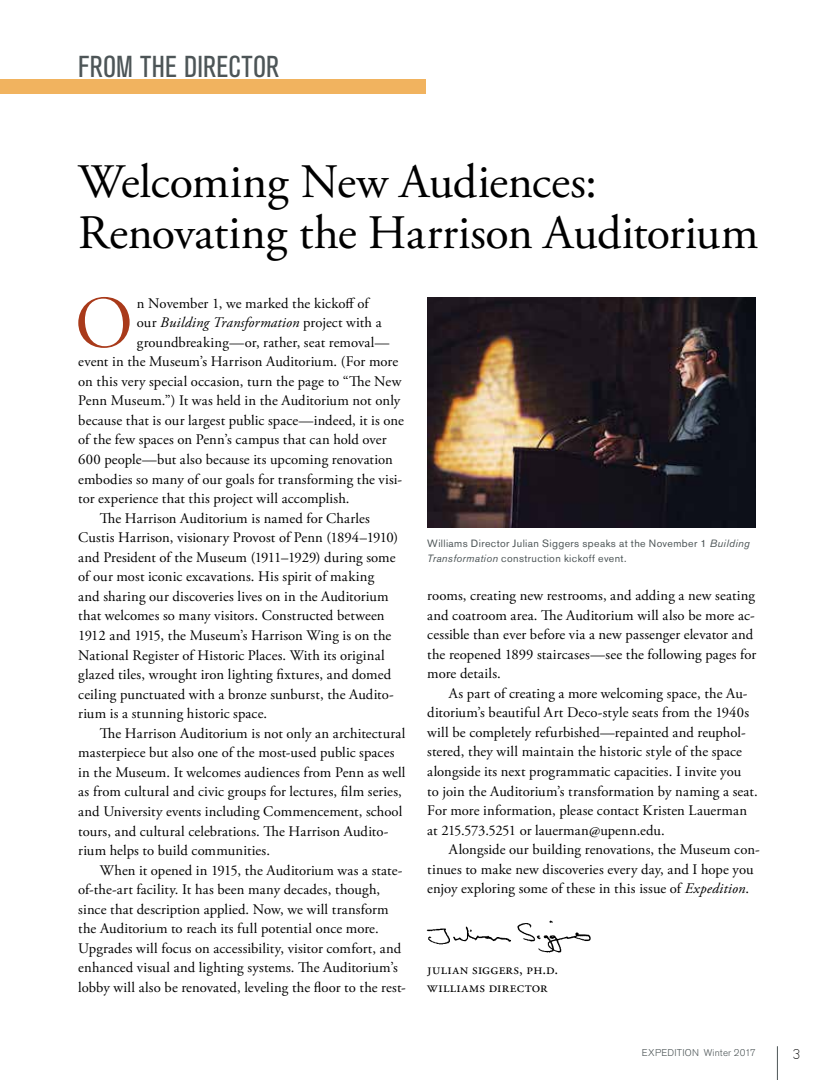
<style>
.page{position:relative;width:837px;height:1080px;background:#fff}
.page>*{position:absolute;margin:0;border:0;box-sizing:border-box;transform-origin:0 0}
.t1{font:73.65px "Adobe Garamond Titling";color:#a93a1a}
.t2{font:48px/51px "Adobe Garamond Pro";letter-spacing:-.005em;color:#000}
.t3{font:condensed 30px "Akzidenz Grotesk BE";letter-spacing:.005em;color:#4d5557}
.t4{font:15px/18px "Adobe Garamond Pro";letter-spacing:.02em;color:#000}
.t5{font:14.7px/19.5px "Adobe Garamond Pro";letter-spacing:-.01em;color:#000}
.t6{font:14.7px/19.5px "Adobe Garamond Pro";letter-spacing:-.05em;color:#000}
.t7{font:14.7px "Adobe Garamond Pro";letter-spacing:-.03em;color:#000}
.t8{font:14.7px "Adobe Garamond Pro";letter-spacing:-.045em;color:#000}
.t9{font:italic 14.7px "Adobe Garamond Pro";letter-spacing:.015em;color:#000}
.t10{font:13.5px "Alexandria FLF";color:#000}
.t11{font:10.5px/15px "Akzidenz Grotesk BE";letter-spacing:.035em;color:#4d5557}
.t12{font:300 9.75px "Akzidenz Grotesk BE";letter-spacing:.025em;color:#4d5557}
.s1{font-style:normal}
.s2{font-style:italic}
</style>
<div class="page">
<hr style="left:777px;top:1046px;width:1px;height:34px;background:#4d5557">
<div style="left:0;top:79px;width:425px;height:15px;background:#f1b35f"></div>
<img style="left:426px;top:920px;width:165px;height:33px">
<img style="left:427px;top:297px;width:329px;height:230px">
<h3 class="t3" style="left:78px;top:49px;width:203px">FROM THE DIRECTOR</h3>
<h2 class="t2" style="left:78px;top:158px;width:682px">Welcoming New Audiences:<br>Renovating the Harrison Auditorium</h2>
<h1 class="t1" style="left:75px;top:282px;width:60px">O</h1>
<p class="t5" style="left:137px;top:294px;width:235px">n November 1, we marked the kickoff of</p>
<p class="t9" style="left:137px;top:314px;width:246px"><span class="s1">our</span> Building Transformation <span class="s1">project with a</span></p>
<p class="t5" style="left:137px;top:333px;width:254px">groundbreaking—or, rather, seat removal—</p>
<p class="t5" style="left:78px;top:352px;width:321px">event in the Museum’s Harrison Auditorium. (For more</p>
<p class="t5" style="left:78px;top:372px;width:325px">on this very special occasion, turn the page to “The New</p>
<p class="t5" style="left:78px;top:391px;width:324px">Penn Museum.”) It was held in the Auditorium not only</p>
<p class="t5" style="left:78px;top:411px;width:327px">because that is our largest public space—indeed, it is one</p>
<p class="t5" style="left:78px;top:431px;width:310px">of the few spaces on Penn’s campus that can hold over</p>
<p class="t5" style="left:78px;top:450px;width:316px">600 people—but also because its upcoming renovation</p>
<p class="t5" style="left:78px;top:470px;width:325px">embodies so many of our goals for transforming the visi-</p>
<p class="t5" style="left:78px;top:489px;width:273px">tor experience that this project will accomplish.</p>
<p class="t5" style="left:100px;top:509px;width:271px">The Harrison Auditorium is named for Charles</p>
<p class="t5" style="left:78px;top:528px;width:321px">Custis Harrison, visionary Provost of Penn (1894–1910)</p>
<p class="t7" style="left:78px;top:548px;width:319px">and President of the Museum (1911–1929) during some</p>
<p class="t5" style="left:78px;top:567px;width:298px">of our most iconic excavations. His spirit of making</p>
<p class="t5" style="left:78px;top:587px;width:312px">and sharing our discoveries lives on in the Auditorium</p>
<p class="t5" style="left:78px;top:607px;width:308px">that welcomes so many visitors. Constructed between</p>
<p class="t8" style="left:78px;top:627px;width:314px">1912 and 1915, the Museum’s Harrison Wing is on the</p>
<p class="t5" style="left:78px;top:646px;width:308px">National Register of Historic Places. With its original</p>
<p class="t5" style="left:78px;top:665px;width:314px">glazed tiles, wrought iron lighting fixtures, and domed</p>
<p class="t5" style="left:78px;top:685px;width:317px">ceiling punctuated with a bronze sunburst, the Audito-</p>
<p class="t5" style="left:78px;top:704px;width:190px">rium is a stunning historic space.</p>
<p class="t5" style="left:100px;top:724px;width:307px">The Harrison Auditorium is not only an architectural</p>
<p class="t5" style="left:78px;top:743px;width:318px">masterpiece but also one of the most-used public spaces</p>
<p class="t5" style="left:78px;top:763px;width:329px">in the Museum. It welcomes audiences from Penn as well</p>
<p class="t5" style="left:78px;top:783px;width:325px">as from cultural and civic groups for lectures, film series,</p>
<p class="t5" style="left:78px;top:802px;width:325px">and University events including Commencement, school</p>
<p class="t5" style="left:78px;top:822px;width:312px">tours, and cultural celebrations. The Harrison Audito-</p>
<p class="t5" style="left:78px;top:841px;width:193px">rium helps to build communities.</p>
<p class="t5" style="left:100px;top:861px;width:304px">When it opened in 1915, the Auditorium was a state-</p>
<p class="t5" style="left:78px;top:880px;width:303px">of-the-art facility. It has been many decades, though,</p>
<p class="t5" style="left:78px;top:900px;width:312px">since that description applied. Now, we will transform</p>
<p class="t5" style="left:78px;top:919px;width:302px">the Auditorium to reach its full potential once more.</p>
<p class="t5" style="left:78px;top:939px;width:324px">Upgrades will focus on accessibility, visitor comfort, and</p>
<p class="t5" style="left:78px;top:959px;width:321px">enhanced visual and lighting systems. The Auditorium’s</p>
<p class="t5" style="left:78px;top:978px;width:329px">lobby will also be renovated, leveling the floor to the rest-</p>
<p class="t11" style="left:427px;top:536px;width:324px">Williams Director Julian Siggers speaks at the November 1 <span class="s2">Building<br>Transformation</span> construction kickoff event.</p>
<p class="t6" style="left:427px;top:586px;width:331px">rooms, creating new restrooms, and adding a new seating and coatroom area. The Auditorium will also be more ac&shy;cessible than ever before via a new passenger elevator and the reopened 1899 staircases—see the following pages for more details.</p>
<p class="t5" style="left:427px;top:684px;width:332px;text-indent:22px">As part of creating a more welcoming space, the Au&shy;ditorium’s beautiful Art Deco-style seats from the 1940s will be completely refurbished—repainted and reuphol&shy;stered, they will maintain the historic style of the space alongside its next programmatic capacities. I invite you<br>to join the Auditorium’s transformation by naming a seat.<br>For more information, please contact Kristen Lauerman at 215.573.5251 or lauerman@upenn.edu.</p>
<p class="t5" style="left:427px;top:840px;width:334px;text-indent:22px">Alongside our building renovations, the Museum con&shy;tinues to make new discoveries every day, and I hope you enjoy exploring some of these in this issue of <span class="s2">Expedition</span>.</p>
<p class="t4" style="left:427px;top:961px;width:133px">julian siggers, ph.d. williams director</p>
<p class="t12" style="left:642px;top:1047px;width:116px">EXPEDITION Winter 2017</p>
<p class="t10" style="left:793px;top:1047px;width:9px">3</p>
</div>
